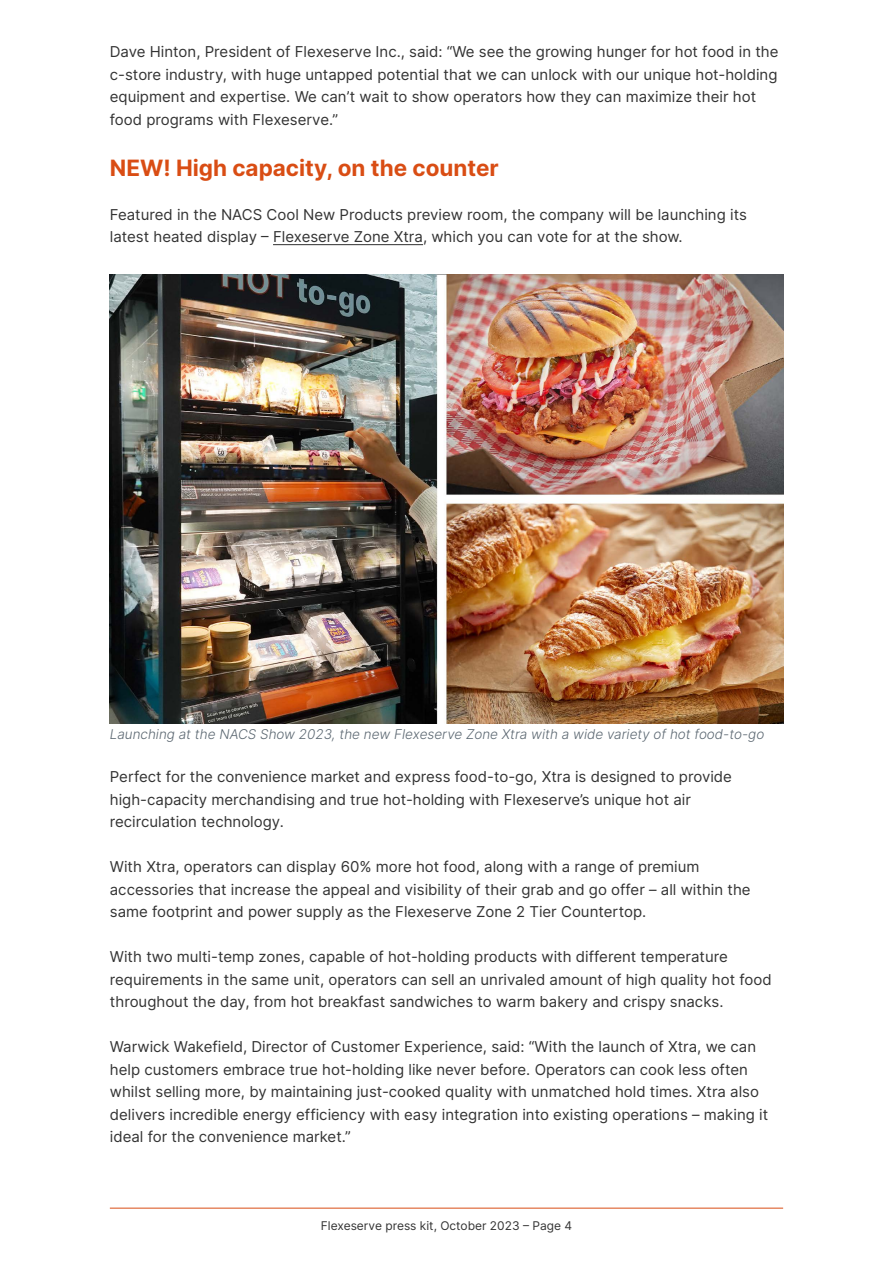
<style>
.page{position:relative;width:893px;height:1263px;background:#fff}
.page>*{position:absolute;margin:0;border:0;box-sizing:border-box;transform-origin:0 0}
.t1{font:700 22.5px "Inter";color:#d94d14}
.t2{font:15px/22.5px "Inter";color:#333}
.t3{font:italic 300 13.5px "Inter";color:#5b6771}
.t4{font:12px "Inter";color:#333}
</style>
<div class="page">
<hr style="left:110px;top:1208px;width:673px;height:1px;background:#d94d15">
<hr style="left:273px;top:244px;width:150px;height:1px;background:#333">
<img style="left:110px;top:274px;width:673px;height:449px">
<p class="t2" style="left:110px;top:40px;width:670px">Dave Hinton, President of Flexeserve Inc., said: “We see the growing hunger for hot food in the c-store industry, with huge untapped potential that we can unlock with our unique hot-holding equipment and expertise. We can’t wait to show operators how they can maximize their hot food programs with Flexeserve.”</p>
<h1 class="t1" style="left:110px;top:151px;width:390px">NEW! High capacity, on the counter</h1>
<p class="t2" style="left:110px;top:203px;width:638px">Featured in the NACS Cool New Products preview room, the company will be launching its latest heated display – Flexeserve Zone Xtra, which you can vote for at the show.</p>
<p class="t3" style="left:110px;top:724px;width:656px">Launching at the NACS Show 2023, the new Flexeserve Zone Xtra with a wide variety of hot food-to-go</p>
<p class="t2" style="left:110px;top:765px;width:624px">Perfect for the convenience market and express food-to-go, Xtra is designed to provide high-capacity merchandising and true hot-holding with Flexeserve’s unique hot air recirculation technology.</p>
<p class="t2" style="left:110px;top:855px;width:642px">With Xtra, operators can display 60% more hot food, along with a range of premium accessories that increase the appeal and visibility of their grab and go offer – all within the same footprint and power supply as the Flexeserve Zone 2 Tier Countertop.</p>
<p class="t2" style="left:110px;top:945px;width:663px">With two multi-temp zones, capable of hot-holding products with different temperature requirements in the same unit, operators can sell an unrivaled amount of high quality hot food throughout the day, from hot breakfast sandwiches to warm bakery and crispy snacks.</p>
<p class="t2" style="left:110px;top:1035px;width:660px">Warwick Wakefield, Director of Customer Experience, said: “With the launch of Xtra, we can help customers embrace true hot-holding like never before. Operators can cook less often whilst selling more, by maintaining just-cooked quality with unmatched hold times. Xtra also delivers incredible energy efficiency with easy integration into existing operations – making it ideal for the convenience market.”</p>
<p class="t4" style="left:321px;top:1216px;width:253px">Flexeserve press kit, October 2023 – Page 4</p>
</div>
